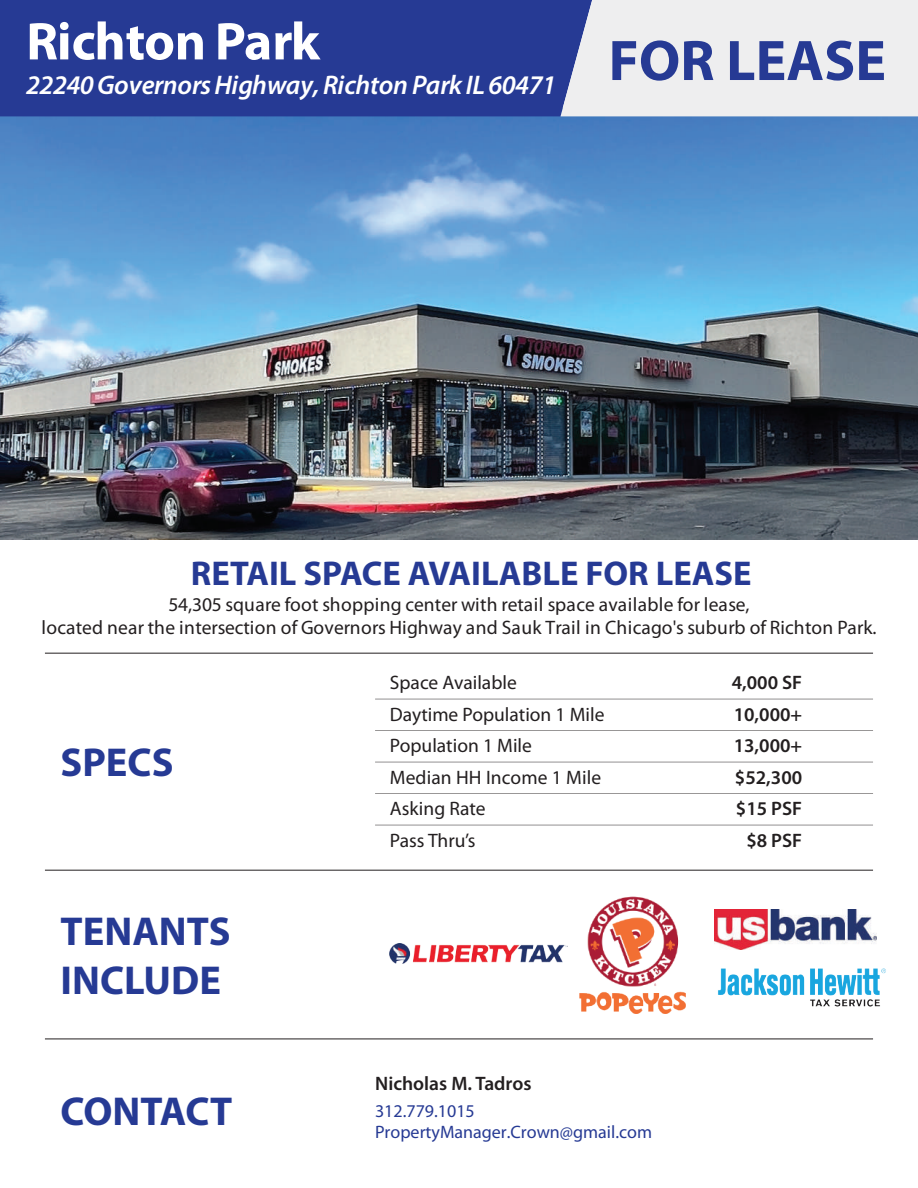
<style>
.page{position:relative;width:918px;height:1188px;background:#fff}
.page>*{position:absolute;margin:0;border:0;box-sizing:border-box;transform-origin:0 0}
.t1{font:700 57.6px "Myriad Pro";color:#263a94}
.t2{font:700 53.55px "Myriad Pro";letter-spacing:-.02em;color:#fff}
.t3{font:700 40.5px/48.6px "Myriad Pro";color:#263a94}
.t4{font:700 34.5px "Myriad Pro";color:#263a94}
.t5{font:italic 600 27px "Myriad Pro";letter-spacing:-.02em;color:#fff}
.t6{font:19.5px/31.5px "Myriad Pro";color:#231f20;text-align:center}
.t7{font:600 19.5px/31.5px "Myriad Pro";color:#231f20;text-align:right}
.t8{font:18px/21.6px "Myriad Pro";color:#263a94}
</style>
<div class="page">
<img style="left:0;top:116px;width:918px;height:423px">
<div style="left:0;top:0;width:561px;height:116px;background:#263a94"></div>
<hr style="left:375px;top:699px;width:498px;height:1px;background:#231f20">
<hr style="left:375px;top:730px;width:498px;height:1px;background:#231f20">
<hr style="left:375px;top:762px;width:498px;height:1px;background:#231f20">
<hr style="left:375px;top:793px;width:498px;height:1px;background:#231f20">
<hr style="left:375px;top:825px;width:498px;height:1px;background:#231f20">
<div style="left:561px;top:0;width:357px;height:116px;background:#eeeeef"></div>
<hr style="left:45px;top:870px;width:828px;height:1px;background:#231f20">
<hr style="left:45px;top:653px;width:828px;height:1px;background:#231f20">
<hr style="left:45px;top:1039px;width:828px;height:1px;background:#231f20">
<img style="left:579px;top:896px;width:106px;height:118px">
<img style="left:390px;top:943px;width:177px;height:21px">
<img style="left:715px;top:909px;width:161px;height:41px">
<img style="left:718px;top:968px;width:168px;height:39px">
<h2 class="t2" style="left:26px;top:6px;width:295px">Richton Park</h2>
<h3 class="t5" style="left:26px;top:68px;width:531px">22240GovernorsHighway,Richton Park IL60471</h3>
<h1 class="t1" style="left:609px;top:23px;width:279px">FOR LEASE</h1>
<h3 class="t4" style="left:191px;top:551px;width:562px">RETAIL SPACE AVAILABLE FOR LEASE</h3>
<p class="t6" style="left:41px;top:592px;width:837px;line-height:23.4px">54,305 square foot shopping center with retail space available for lease,<br>located near the intersection of Governors Highway and Sauk Trail in Chicago's suburb of Richton Park.</p>
<p class="t6" style="left:390px;top:667px;width:216px;text-align:left">Space Available<br>Daytime Population 1 Mile<br>Population 1 Mile<br>Median HH Income 1 Mile<br>Asking Rate<br>Pass Thru’s</p>
<p class="t7" style="left:732px;top:666px;width:72px">4,000 SF<br>10,000+<br>13,000+ $52,300 $15 PSF $8 PSF</p>
<h3 class="t3" style="left:61px;top:736px;width:114px">SPECS</h3>
<h3 class="t3" style="left:61px;top:906px;width:172px">TENANTS<br>INCLUDE</h3>
<h3 class="t3" style="left:61px;top:1086px;width:173px">CONTACT</h3>
<p class="t7" style="left:375px;top:1067px;width:158px">Nicholas M. Tadros</p>
<p class="t8" style="left:375px;top:1100px;width:279px">312.779.1015<br>PropertyManager.Crown@gmail.com</p>
</div>
